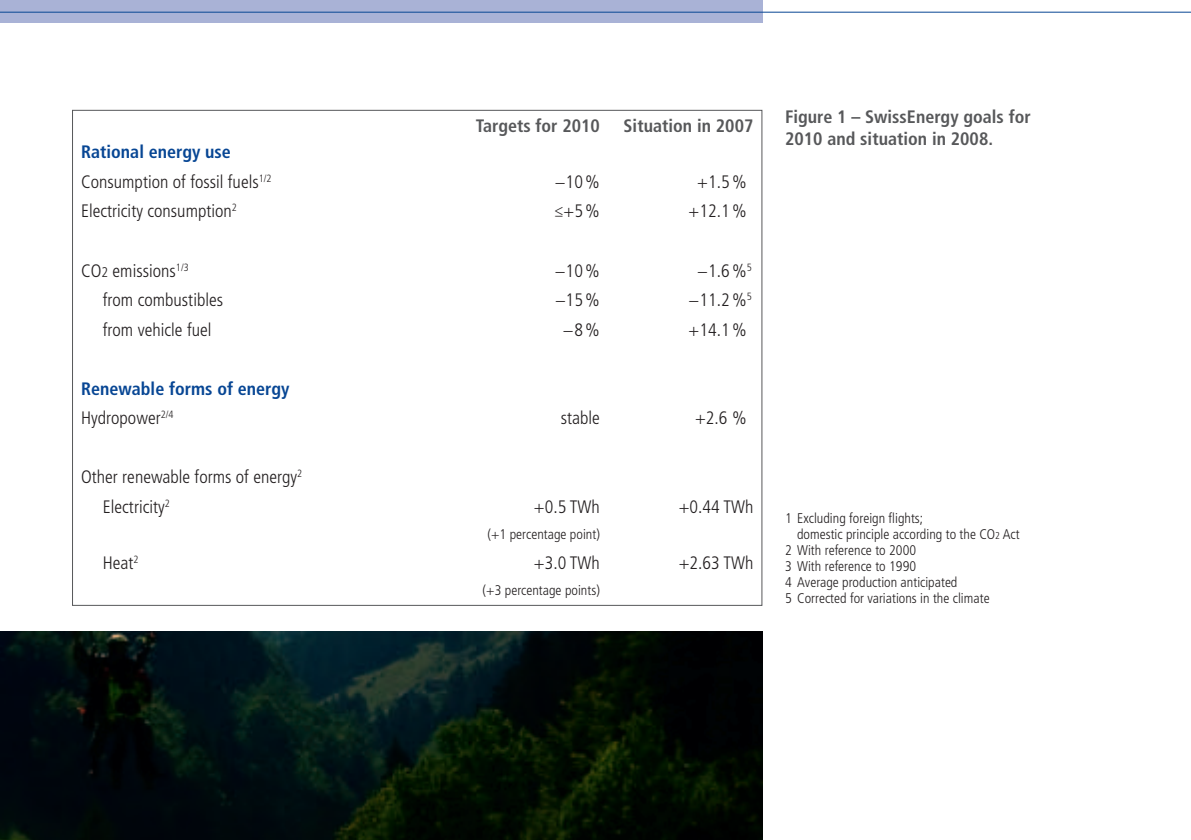
<style>
.page{position:relative;width:1191px;height:840px;background:#fff}
.page>*{position:absolute;margin:0;border:0;box-sizing:border-box;transform-origin:0 0}
.t1{font:300 condensed 18px/29.4px "Frutiger LT Std";color:#231f20}
.t2{font:700 condensed 18px/21.6px "Frutiger LT Std";color:#57585a}
.t3{font:700 condensed 18px/29.6px "Frutiger LT Std";color:#074694}
.t4{font:300 condensed 14px "Frutiger LT Std";color:#231f20}
.s1{font-size:14px}
.s2{font-weight:300;color:#231f20}
.s3{font-size:10px}
</style>
<div class="page">
<div style="left:0;top:0;width:762px;height:23px;background:#a9b2d6"></div>
<hr style="left:0;top:12px;width:1191px;height:1px;background:#074694">
<img style="left:0;top:631px;width:762px;height:208px">
<p class="t3" style="left:81px;top:137px;width:151px">Rational energy use</p>
<p class="t2" style="left:476px;top:115px;width:126px">Targets for 2010</p>
<p class="t2" style="left:623px;top:115px;width:131px">Situation in 2007</p>
<p class="t1" style="left:81px;top:167px;width:192px">Consumption of fossil fuels<sup>1/2</sup></p>
<p class="t1" style="left:555px;top:167px;width:47px">−10%</p>
<p class="t1" style="left:697px;top:167px;width:51px">+1.5%</p>
<p class="t1" style="left:81px;top:197px;width:157px">Electricity consumption<sup>2</sup></p>
<p class="t1" style="left:554px;top:197px;width:47px">≤+5%</p>
<p class="t1" style="left:688px;top:197px;width:60px">+12.1%</p>
<p class="t1" style="left:81px;top:256px;width:109px">CO<span class="s1">2</span> emissions<sup>1/3</sup></p>
<p class="t1" style="left:555px;top:256px;width:47px">−10%</p>
<p class="t1" style="left:697px;top:256px;width:56px">−1.6%<sup>5</sup></p>
<p class="t1" style="left:103px;top:285px;width:122px">from combustibles</p>
<p class="t1" style="left:555px;top:285px;width:46px">−15%</p>
<p class="t1" style="left:688px;top:285px;width:65px">−11.2%<sup>5</sup></p>
<p class="t1" style="left:103px;top:315px;width:110px">from vehicle fuel</p>
<p class="t1" style="left:563px;top:315px;width:39px">−8%</p>
<p class="t1" style="left:688px;top:315px;width:60px">+14.1%</p>
<p class="t3" style="left:81px;top:373px;width:210px">Renewable forms of energy<br><span class="s2">Hydropower</span><sup>2/4</sup></p>
<p class="t1" style="left:103px;top:462px;width:201px;text-indent:-22px">Other renewable forms of energy<sup>2<br></sup>Electricity<sup>2</sup></p>
<p class="t1" style="left:561px;top:403px;width:41px">stable</p>
<p class="t1" style="left:695px;top:403px;width:53px">+2.6 %</p>
<p class="t1" style="left:534px;top:492px;width:67px">+0.5 TWh</p>
<p class="t4" style="left:487px;top:526px;width:114px">(+1 percentage point)</p>
<p class="t1" style="left:678px;top:492px;width:76px">+0.44 TWh</p>
<p class="t1" style="left:103px;top:547px;width:37px">Heat<sup>2</sup></p>
<p class="t1" style="left:534px;top:547px;width:67px">+3.0 TWh</p>
<p class="t4" style="left:482px;top:581px;width:119px">(+3 percentage points)</p>
<p class="t1" style="left:678px;top:547px;width:76px">+2.63 TWh</p>
<p class="t2" style="left:785px;top:106px;width:247px">Figure 1 – SwissEnergy goals for<br>2010 and situation in 2008.</p>
<p class="t4" style="left:785px;top:510px;width:140px">1 Excluding foreign flights;</p>
<p class="t4" style="left:797px;top:526px;width:224px">domestic principle according to the CO<span class="s3">2</span> Act</p>
<p class="t4" style="left:785px;top:542px;width:132px">2 With reference to 2000</p>
<p class="t4" style="left:785px;top:558px;width:132px">3 With reference to 1990</p>
<p class="t4" style="left:785px;top:574px;width:174px">4 Average production anticipated</p>
<p class="t4" style="left:785px;top:590px;width:206px">5 Corrected for variations in the climate</p>
</div>
